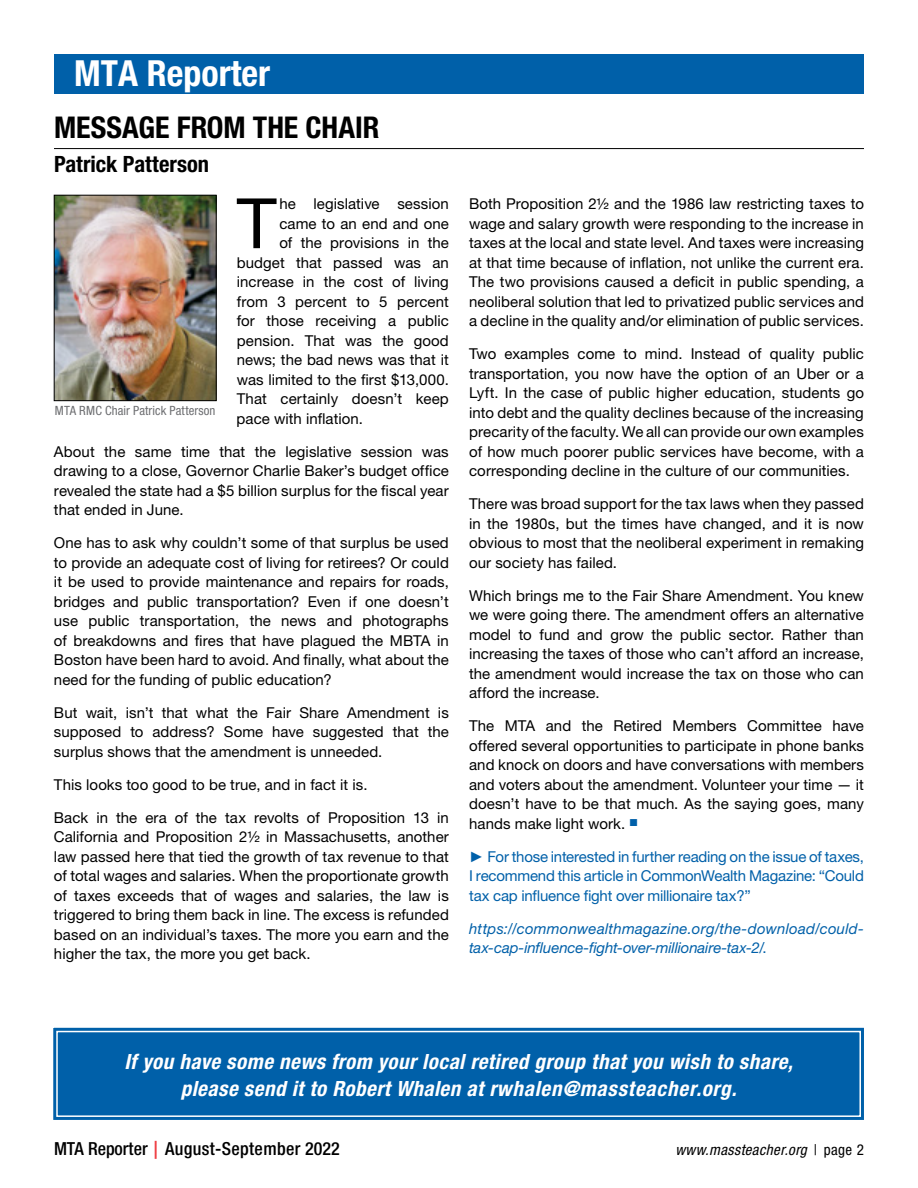
<style>
.page{position:relative;width:918px;height:1188px;background:#fff}
.page>*{position:absolute;margin:0;border:0;box-sizing:border-box;transform-origin:0 0}
.t1{font:69.6px "Helvetica Neue";color:#000}
.t2{font:700 condensed 36px "Helvetica Neue";color:#fff}
.t3{font:700 condensed 30px "Helvetica Neue";color:#000}
.t4{font:700 condensed 22.5px "Helvetica Neue";color:#000}
.t5{font:italic 700 condensed 21px/27px "Helvetica Neue";letter-spacing:.025em;color:#fff;text-align:center}
.t6{font:500 condensed 18px "Helvetica Neue";letter-spacing:.02em;color:#000}
.t7{font:15px/19.5px "Helvetica Neue";letter-spacing:.005em;color:#000;text-align:justify}
.t8{font:15px/19.5px "Helvetica Neue";letter-spacing:-.015em;color:#0060a9;text-align:justify}
.t9{font:italic 15px/19.5px "Helvetica Neue";letter-spacing:.01em;color:#0060a9}
.t10{font:italic condensed 15px "Helvetica Neue";letter-spacing:.03em;color:#000}
.t11{font:condensed 12.75px "Helvetica Neue";letter-spacing:.01em;color:#6d6e71}
.s1{font-family:"Century Gothic"}
.s2{font-style:normal}
.s3{font-stretch:normal;color:#ef3d42}
</style>
<div class="page">
<div style="left:54px;top:54px;width:810px;height:39px;background:#0060a9"></div>
<hr style="left:54px;top:148px;width:810px;height:1px;background:#000">
<img style="left:56px;top:197px;width:159px;height:202px">
<div style="left:54px;top:195px;width:163px;height:206px;border:1px solid #000"></div>
<svg style="left:53px;top:1027px;width:811px;height:93px;background:#2979b6"></svg>
<div style="left:56px;top:1030px;width:806px;height:88px;background:#0060a9"></div>
<h2 class="t2" style="left:74px;top:52px;width:197px">MTA Reporter</h2>
<h3 class="t3" style="left:54px;top:109px;width:327px">MESSAGE FROM THE CHAIR</h3>
<h3 class="t4" style="left:54px;top:150px;width:157px">Patrick Patterson</h3>
<h1 class="t1" style="left:237px;top:182px;width:41px">T</h1>
<p class="t7" style="left:279px;top:194px;width:171px">he legislative session</p>
<p class="t7" style="left:279px;top:213px;width:171px">came to an end and one</p>
<p class="t7" style="left:279px;top:233px;width:171px">of the provisions in the</p>
<p class="t7" style="left:237px;top:252px;width:214px">budget that passed was an</p>
<p class="t7" style="left:237px;top:272px;width:214px">increase in the cost of living</p>
<p class="t7" style="left:237px;top:291px;width:214px">from 3 percent to 5 percent</p>
<p class="t7" style="left:237px;top:311px;width:214px">for those receiving a public</p>
<p class="t7" style="left:237px;top:330px;width:214px">pension. That was the good</p>
<p class="t7" style="left:237px;top:350px;width:214px">news; the bad news was that it</p>
<p class="t7" style="left:237px;top:369px;width:214px">was limited to the first $13,000.</p>
<p class="t7" style="left:237px;top:389px;width:214px">That certainly doesn’t keep</p>
<p class="t7" style="left:237px;top:408px;width:128px">pace with inflation.</p>
<p class="t7" style="left:54px;top:441px;width:396px">About the same time that the legislative session was drawing to a close, Governor Charlie Baker’s budget office revealed the state had a $5 billion surplus for the fiscal year that ended in June.</p>
<p class="t7" style="left:54px;top:533px;width:396px">One has to ask why couldn’t some of that surplus be used to provide an adequate cost of living for retirees? Or could it be used to provide maintenance and repairs for roads, bridges and public transportation? Even if one doesn’t use public transportation, the news and photographs of breakdowns and fires that have plagued the MBTA in Boston have been hard to avoid. And finally, what about the need for the funding of public education?</p>
<p class="t7" style="left:54px;top:702px;width:396px">But wait, isn’t that what the Fair Share Amendment is supposed to address? Some have suggested that the surplus shows that the amendment is unneeded.</p>
<p class="t7" style="left:54px;top:774px;width:315px">This looks too good to be true, and in fact it is.</p>
<p class="t7" style="left:54px;top:807px;width:396px">Back in the era of the tax revolts of Proposition 13 in California and Proposition 2½ in Massachusetts, another law passed here that tied the growth of tax revenue to that of total wages and salaries. When the proportionate growth of taxes exceeds that of wages and salaries, the law is triggered to bring them back in line. The excess is refunded based on an individual’s taxes. The more you earn and the higher the tax, the more you get back.</p>
<p class="t11" style="left:55px;top:403px;width:162px">MTA RMC Chair Patrick Patterson</p>
<p class="t7" style="left:469px;top:194px;width:396px">Both Proposition 2½ and the 1986 law restricting taxes to wage and salary growth were responding to the increase in taxes at the local and state level. And taxes were increasing at that time because of inflation, not unlike the current era.<br>The two provisions caused a deficit in public spending, a neoliberal solution that led to privatized public services and a decline in the quality and/or elimination of public services.</p>
<p class="t7" style="left:469px;top:344px;width:396px">Two examples come to mind. Instead of quality public transportation, you now have the option of an Uber or a Lyft. In the case of public higher education, students go into debt and the quality declines because of the increasing precarity of the faculty. We all can provide our own examples of how much poorer public services have become, with a corresponding decline in the culture of our communities.</p>
<p class="t7" style="left:469px;top:494px;width:396px">There was broad support for the tax laws when they passed in the 1980s, but the times have changed, and it is now obvious to most that the neoliberal experiment in remaking our society has failed.</p>
<p class="t7" style="left:469px;top:585px;width:396px">Which brings me to the Fair Share Amendment. You knew we were going there. The amendment offers an alternative model to fund and grow the public sector. Rather than increasing the taxes of those who can’t afford an increase, the amendment would increase the tax on those who can afford the increase.</p>
<p class="t7" style="left:469px;top:716px;width:396px">The MTA and the Retired Members Committee have offered several opportunities to participate in phone banks and knock on doors and have conversations with members and voters about the amendment. Volunteer your time — it doesn’t have to be that much. As the saying goes, many hands make light work. <sup>■</sup></p>
<p class="t8" style="left:469px;top:846px;width:396px"><span class="s1">►</span> For those interested in further reading on the issue of taxes, I recommend this article in CommonWealth Magazine: “Could tax cap influence fight over millionaire tax?”</p>
<p class="t9" style="left:469px;top:918px;width:396px">https://commonwealthmagazine.org/the-download/could&shy;tax-cap-influence-fight-over-millionaire-tax-2/<span class="s2">.</span></p>
<h3 class="t5" style="left:124px;top:1047px;width:670px">If you have some news from your local retired group that you wish to share, please send it to Robert Whalen at rwhalen@massteacher.org.</h3>
<p class="t6" style="left:54px;top:1138px;width:287px">MTA Reporter <span class="s3">|</span> August-September 2022</p>
<p class="t10" style="left:676px;top:1141px;width:190px">www.massteacher.org <span class="s2">| page 2</span></p>
</div>
